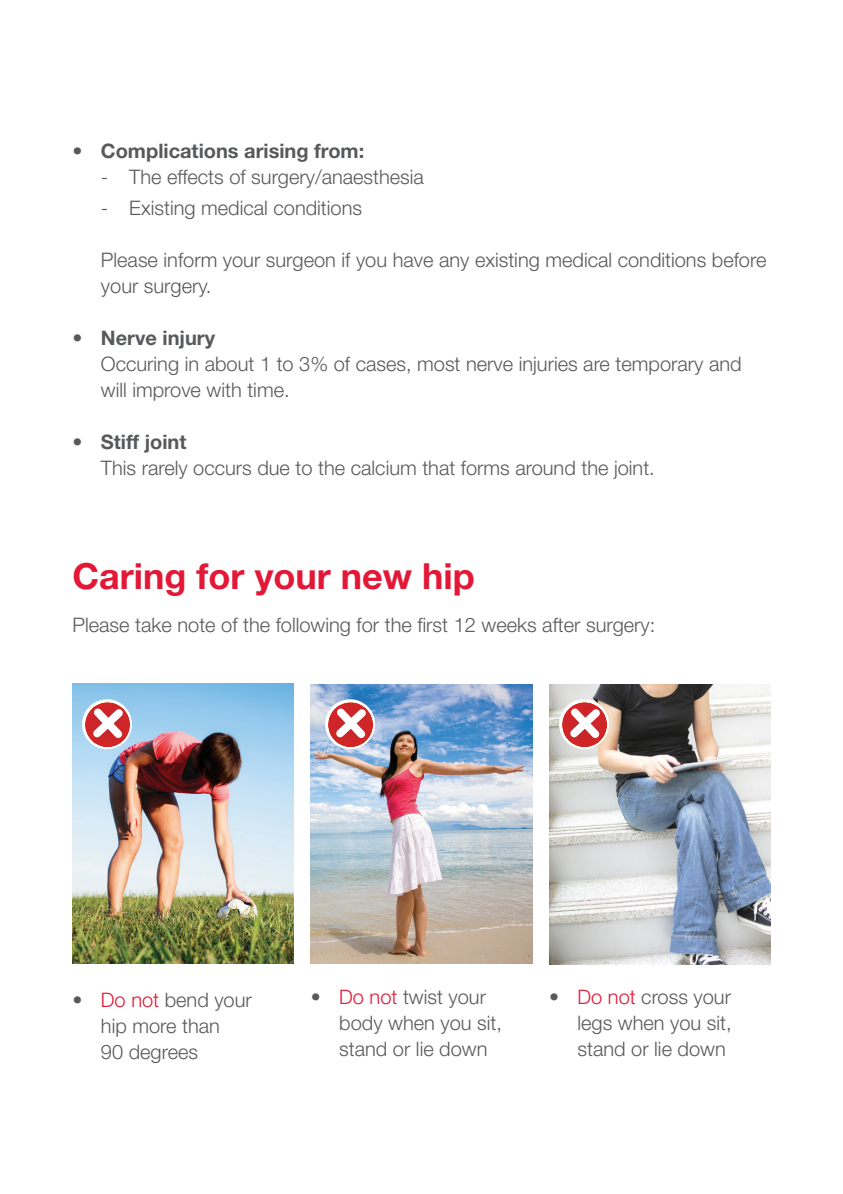
<style>
.page{position:relative;width:843px;height:1194px;background:#fff}
.page>*{position:absolute;margin:0;border:0;box-sizing:border-box;transform-origin:0 0}
.t1{font:700 36px "Helvetica Neue LT Std";color:#e31837}
.t2{font:300 20px/26px "Helvetica Neue LT Std";color:#58595b}
.t3{font:700 20px "Helvetica Neue LT Std";color:#58595b}
.s1{font-weight:300}
.s2{color:#e31837}
.s3{font-weight:700}
</style>
<div class="page">
<img style="left:73px;top:684px;width:221px;height:280px">
<img style="left:311px;top:685px;width:221px;height:279px">
<img style="left:549px;top:685px;width:221px;height:279px">
<svg style="left:82px;top:699px;width:50px;height:50px"></svg>
<svg style="left:93px;top:708px;width:30px;height:30px"></svg>
<svg style="left:325px;top:699px;width:50px;height:50px"></svg>
<svg style="left:336px;top:708px;width:30px;height:30px"></svg>
<svg style="left:559px;top:699px;width:50px;height:50px"></svg>
<svg style="left:569px;top:708px;width:31px;height:30px"></svg>
<p class="t3" style="left:73px;top:138px;width:293px">• Complications arising from:</p>
<p class="t2" style="left:101px;top:163px;width:324px">- The effects of surgery/anaesthesia</p>
<p class="t2" style="left:101px;top:195px;width:262px">- Existing medical conditions</p>
<p class="t2" style="left:101px;top:247px;width:666px">Please inform your surgeon if you have any existing medical conditions before your surgery.</p>
<p class="t3" style="left:73px;top:326px;width:144px"><span class="s1">•</span> Nerve injury</p>
<p class="t2" style="left:101px;top:351px;width:642px">Occuring in about 1 to 3% of cases, most nerve injuries are temporary and will improve with time.</p>
<p class="t3" style="left:73px;top:430px;width:115px"><span class="s1">•</span> Stiff joint</p>
<p class="t2" style="left:101px;top:455px;width:555px">This rarely occurs due to the calcium that forms around the joint.</p>
<p class="t1" style="left:73px;top:554px;width:403px">Caring for your new hip</p>
<p class="t2" style="left:73px;top:611px;width:584px">Please take note of the following for the first 12 weeks after surgery:</p>
<p class="t2" style="left:101px;top:987px;width:152px;text-indent:-28px">• <span class="s2">Do not</span> bend your hip more than<br>90 degrees</p>
<p class="t2" style="left:339px;top:984px;width:164px;text-indent:-28px"><span class="s3">•</span> <span class="s2">Do not</span> twist your body when you sit, stand or lie down</p>
<p class="t2" style="left:577px;top:984px;width:156px;text-align:justify;text-indent:-28px"><span class="s3">•</span> <span class="s2">Do not</span> cross your legs when you sit, stand or lie down</p>
</div>
